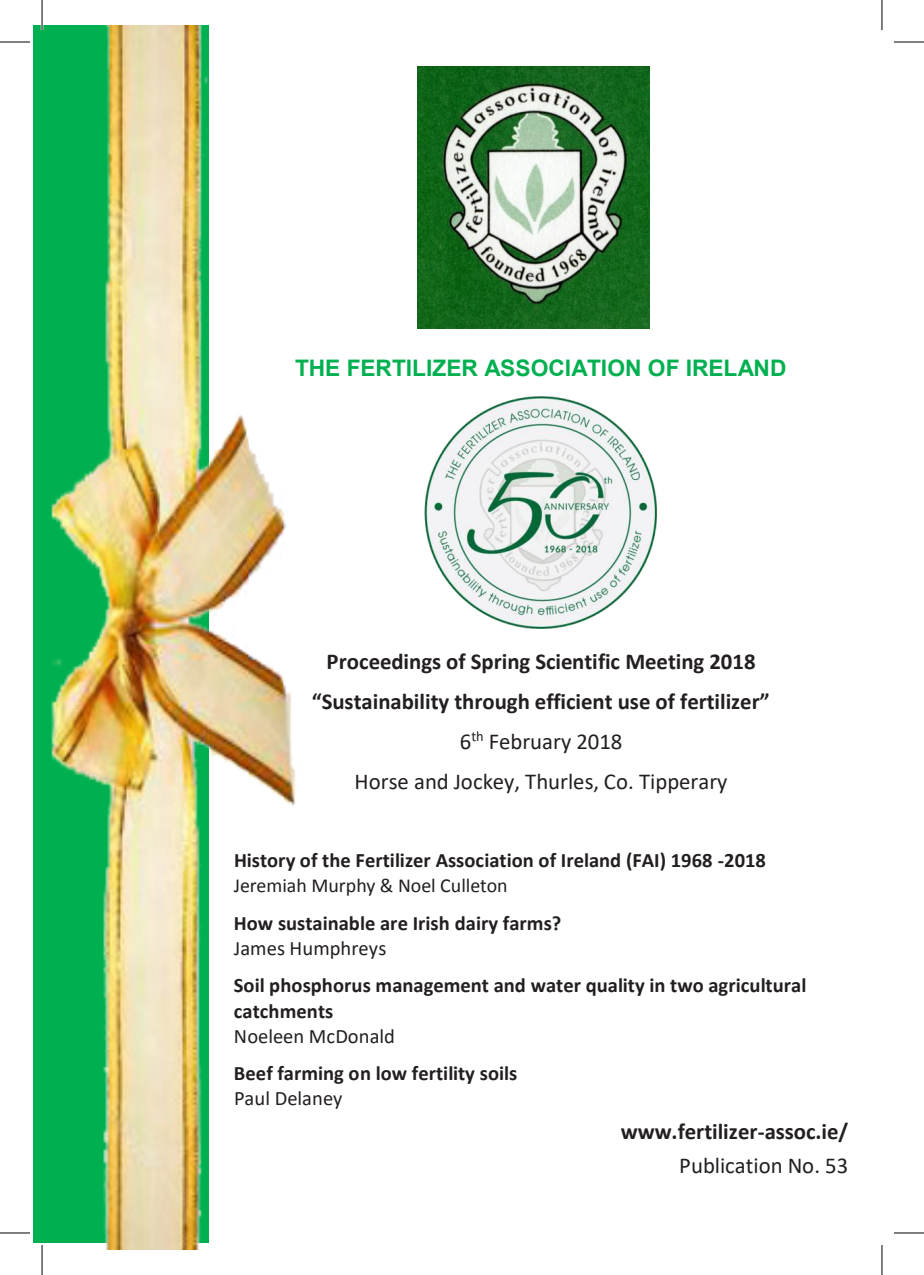
<style>
.page{position:relative;width:924px;height:1275px;background:#fff}
.page>*{position:absolute;margin:0;border:0;box-sizing:border-box;transform-origin:0 0}
.t1{font:700 22.8px/40px "Calibri";letter-spacing:-.005em;color:#231f20;text-align:center}
.t2{font:700 22.8px "Arial";color:#00b050}
.t3{font:700 20.6px/25.2px "Calibri";color:#231f20}
.t4{font:19.8px "Calibri";color:#231f20}
.s1{font-weight:400}
</style>
<div class="page">
<img style="left:417px;top:67px;width:232px;height:261px">
<img style="left:424px;top:396px;width:233px;height:233px">
<img style="left:33px;top:25px;width:263px;height:1225px">
<hr style="left:41px;top:0;width:2px;height:30px;background:#fff">
<hr style="left:41px;top:1245px;width:2px;height:30px;background:#fff">
<hr style="left:0;top:42px;width:30px;height:1px;background:#000">
<hr style="left:893px;top:42px;width:30px;height:1px;background:#000">
<hr style="left:0;top:1232px;width:30px;height:1px;background:#000">
<hr style="left:893px;top:1232px;width:30px;height:1px;background:#000">
<hr style="left:42px;top:0;width:1px;height:30px;background:#000">
<hr style="left:42px;top:1245px;width:1px;height:30px;background:#000">
<hr style="left:881px;top:0;width:1px;height:30px;background:#000">
<hr style="left:881px;top:1245px;width:1px;height:30px;background:#000">
<p class="t2" style="left:295px;top:352px;width:492px">THE FERTILIZER ASSOCIATION OF IRELAND</p>
<p class="t1" style="left:312px;top:641px;width:459px">Proceedings of Spring Scientific Meeting 2018 “Sustainability through efficient use of fertilizer” <span class="s1">6</span><sup>th</sup> <span class="s1">February 2018<br>Horse and Jockey, Thurles, Co. Tipperary</span></p>
<p class="t3" style="left:234px;top:847px;width:533px">History of the Fertilizer Association of Ireland (FAI) 1968 -2018</p>
<p class="t4" style="left:233px;top:873px;width:275px">Jeremiah Murphy &amp; Noel Culleton</p>
<p class="t3" style="left:234px;top:910px;width:329px">How sustainable are Irish dairy farms?<br><span class="s1">James Humphreys</span></p>
<p class="t3" style="left:234px;top:972px;width:573px">Soil phosphorus management and water quality in two agricultural catchments<br><span class="s1">Noeleen McDonald</span></p>
<p class="t3" style="left:234px;top:1060px;width:285px">Beef farming on low fertility soils<br><span class="s1">Paul Delaney</span></p>
<p class="t1" style="left:620px;top:1113px;width:229px;line-height:33.8px;text-align:right">www.fertilizer-assoc.ie/<br><span class="s1">Publication No. 53</span></p>
</div>
